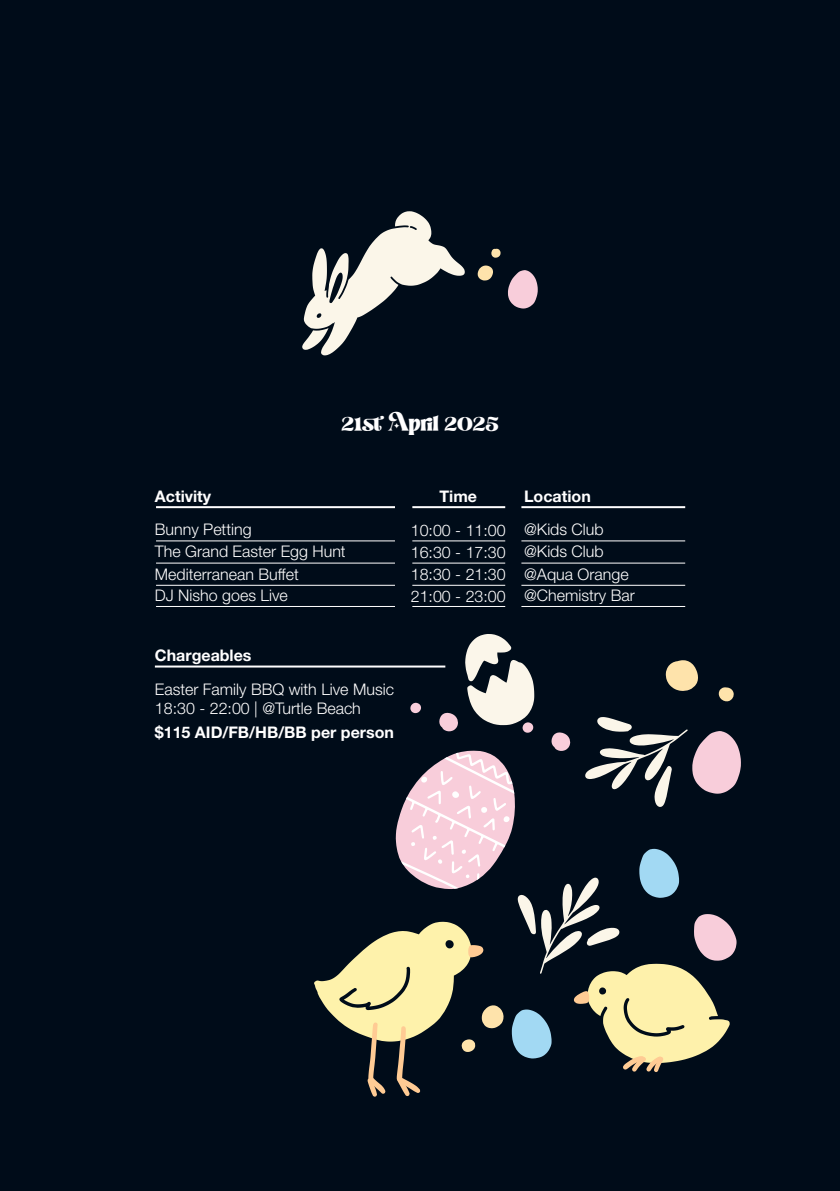
<style>
.page{position:relative;width:840px;height:1191px;background:#fff}
.page>*{position:absolute;margin:0;border:0;box-sizing:border-box;transform-origin:0 0}
.t1{font:24px "Magic Retro";color:#fff}
.t2{font:300 16px/22.2px "Helvetica Neue LT Std";color:#fff}
.t3{font:700 16px "Helvetica Neue LT Std";color:#fff}
</style>
<div class="page">
<div style="left:0;top:0;width:839px;height:1190px;background:#000c19"></div>
<hr style="left:156px;top:540px;width:239px;height:1px;background:#fff">
<hr style="left:156px;top:563px;width:239px;height:1px;background:#fff">
<hr style="left:156px;top:585px;width:239px;height:1px;background:#fff">
<hr style="left:412px;top:540px;width:93px;height:1px;background:#fff">
<hr style="left:412px;top:563px;width:93px;height:1px;background:#fff">
<hr style="left:412px;top:585px;width:93px;height:1px;background:#fff">
<hr style="left:156px;top:506px;width:239px;height:2px;background:#fff">
<hr style="left:412px;top:506px;width:93px;height:2px;background:#fff">
<hr style="left:521px;top:540px;width:163px;height:1px;background:#fff">
<hr style="left:521px;top:506px;width:163px;height:2px;background:#fff">
<hr style="left:521px;top:563px;width:163px;height:1px;background:#fff">
<hr style="left:521px;top:585px;width:163px;height:1px;background:#fff">
<hr style="left:156px;top:606px;width:239px;height:1px;background:#fff">
<hr style="left:412px;top:606px;width:93px;height:1px;background:#fff">
<hr style="left:521px;top:606px;width:163px;height:1px;background:#fff">
<hr style="left:155px;top:665px;width:290px;height:2px;background:#fff">
<svg style="left:314px;top:634px;width:426px;height:462px"></svg>
<svg style="left:477px;top:249px;width:23px;height:31px"></svg>
<svg style="left:302px;top:211px;width:163px;height:144px"></svg>
<svg style="left:508px;top:270px;width:29px;height:38px"></svg>
<h1 class="t1" style="left:341px;top:406px;width:159px">21st April 2025</h1>
<p class="t3" style="left:155px;top:486px;width:58px">Activity</p>
<p class="t3" style="left:439px;top:486px;width:39px">Time</p>
<p class="t2" style="left:155px;top:518px;width:98px">Bunny Petting</p>
<p class="t2" style="left:410px;top:519px;width:96px">10:00 - 11:00</p>
<p class="t2" style="left:155px;top:540px;width:192px">The Grand Easter Egg Hunt</p>
<p class="t2" style="left:410px;top:541px;width:96px">16:30 - 17:30</p>
<p class="t2" style="left:155px;top:562px;width:145px">Mediterranean Buffet</p>
<p class="t2" style="left:410px;top:563px;width:96px">18:30 - 21:30</p>
<p class="t3" style="left:524px;top:486px;width:68px">Location</p>
<p class="t2" style="left:524px;top:518px;width:106px">@Kids Club @Kids Club @Aqua Orange</p>
<p class="t2" style="left:155px;top:583px;width:134px">DJ Nisho goes Live</p>
<p class="t2" style="left:410px;top:583px;width:225px">21:00 - 23:00 @Chemistry Bar</p>
<p class="t3" style="left:155px;top:645px;width:98px">Chargeables</p>
<p class="t2" style="left:155px;top:679px;width:240px;line-height:19.2px">Easter Family BBQ with Live Music<br>18:30 - 22:00 | @Turtle Beach</p>
<p class="t3" style="left:155px;top:722px;width:240px">$115 AID/FB/HB/BB per person</p>
</div>
